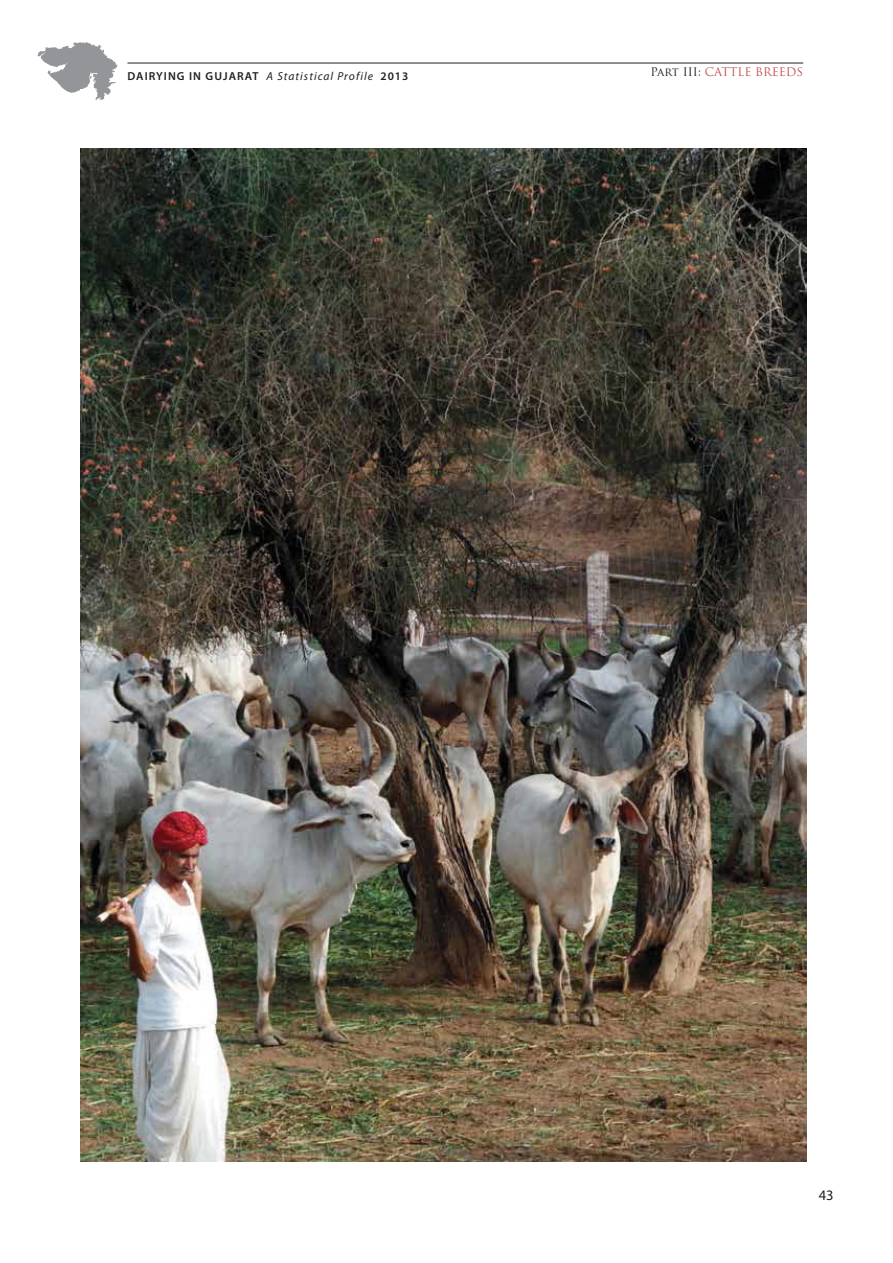
<style>
.page{position:relative;width:893px;height:1263px;background:#fff}
.page>*{position:absolute;margin:0;border:0;box-sizing:border-box;transform-origin:0 0}
.t1{font:14.55px "Myriad Pro";color:#231f20}
.t2{font:600 11.55px "Myriad Pro";letter-spacing:.09em;color:#231f20}
.t3{font:11.55px "Trajan Pro";color:#c1504e}
.s1{font-weight:400;font-style:italic}
.s2{color:#231f20}
</style>
<div class="page">
<hr style="left:127px;top:63px;width:676px;height:1px;background:#231f20">
<img style="left:37px;top:42px;width:81px;height:59px">
<img style="left:80px;top:148px;width:726px;height:1014px">
<p class="t2" style="left:127px;top:69px;width:282px">DAIRYING IN GUJARAT <span class="s1">A Statistical Profile</span> 2013</p>
<p class="t3" style="left:650px;top:65px;width:154px"><span class="s2">Part III:</span> CATTLE BREEDS</p>
<p class="t1" style="left:819px;top:1190px;width:16px">43</p>
</div>
